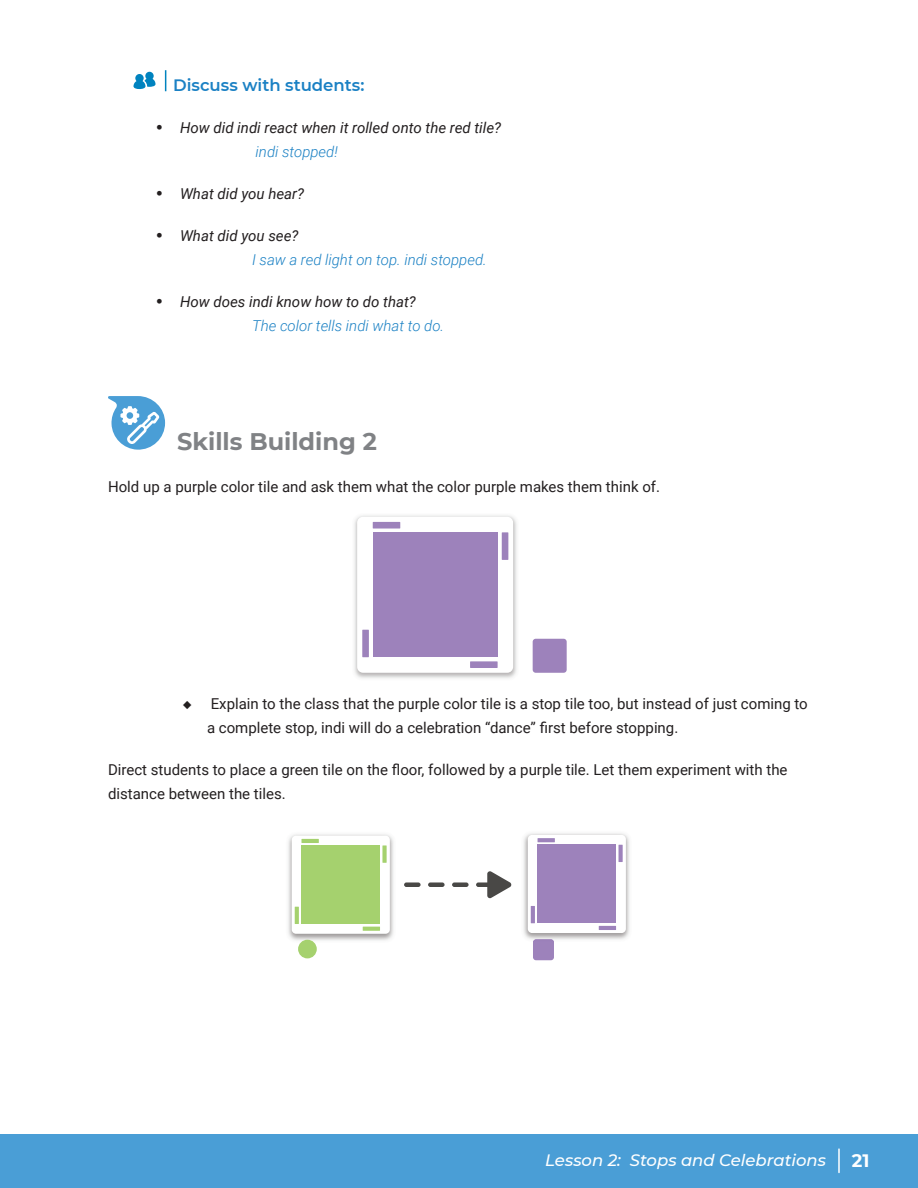
<style>
.page{position:relative;width:918px;height:1188px;background:#fff}
.page>*{position:absolute;margin:0;border:0;box-sizing:border-box;transform-origin:0 0}
.Paragraph_Style_-tit{font:700 24px "Montserrat";color:#808285}
.t1{font:700 18px "Montserrat";color:#fff}
.t2{font:italic 500 16.5px "Montserrat";color:#fff}
.Paragraph_Style-mid{font:600 16.5px "Montserrat";color:#1b81c4}
.Paragraph_Style-body{font:15px/24px "Roboto";color:#231f20}
.t3{font:italic 15px "Roboto";color:#231f20}
.Paragraph_Style-disc{font:italic 300 15px "Roboto";color:#1b81c4}
.s1{font-family:"Futura";font-weight:500;font-style:normal;font-stretch:condensed}
.s2{font-family:"Montserrat"}
</style>
<div class="page">
<div style="left:0;top:1135px;width:918px;height:53px;background:#4a9ed6"></div>
<hr style="left:838px;top:1149px;width:2px;height:23px;background:#fff">
<svg style="left:133px;top:72px;width:23px;height:17px"></svg>
<svg style="left:165px;top:70px;width:1px;height:21px"></svg>
<svg style="left:108px;top:396px;width:57px;height:54px"></svg>
<img style="left:354px;top:515px;width:163px;height:163px">
<div style="left:357px;top:517px;width:156px;height:156px;background:#fff;border-radius:6px"></div>
<div style="left:373px;top:532px;width:125px;height:125px;background:#9d82bb"></div>
<div style="left:373px;top:522px;width:27px;height:7px;background:#9d82bb"></div>
<div style="left:502px;top:532px;width:6px;height:28px;background:#9d82bb"></div>
<div style="left:362px;top:630px;width:7px;height:27px;background:#9d82bb"></div>
<div style="left:470px;top:661px;width:28px;height:7px;background:#9d82bb"></div>
<div style="left:533px;top:639px;width:34px;height:34px;background:#9d82bb;border-radius:3px"></div>
<div style="left:533px;top:939px;width:21px;height:21px;background:#9d82bb;border-radius:3px"></div>
<img style="left:288px;top:834px;width:106px;height:110px">
<div style="left:292px;top:836px;width:98px;height:98px;background:#fff;border-radius:4px"></div>
<div style="left:302px;top:845px;width:78px;height:79px;background:#a5d16e"></div>
<div style="left:382px;top:845px;width:5px;height:18px;background:#a5d16e"></div>
<svg style="left:363px;top:927px;width:17px;height:4px"></svg>
<hr style="left:302px;top:839px;width:17px;height:4px;background:#a5d16e">
<svg style="left:295px;top:907px;width:4px;height:17px"></svg>
<div style="left:298px;top:940px;width:19px;height:18px;background:#a5d16e;border-radius:50%"></div>
<img style="left:523px;top:833px;width:107px;height:107px">
<img style="left:533px;top:939px;width:21px;height:2px">
<div style="left:528px;top:835px;width:98px;height:98px;background:#fff;border-radius:4px"></div>
<div style="left:538px;top:845px;width:78px;height:78px;background:#9d82bb"></div>
<svg style="left:619px;top:845px;width:4px;height:17px"></svg>
<hr style="left:599px;top:926px;width:17px;height:4px;background:#9d82bb">
<svg style="left:538px;top:838px;width:17px;height:4px"></svg>
<hr style="left:531px;top:906px;width:4px;height:17px;background:#9d82bb">
<svg style="left:404px;top:871px;width:108px;height:28px"></svg>
<p class="Paragraph_Style-mid" style="left:173px;top:74px;width:193px">Discuss with students:</p>
<p class="t3" style="left:154px;top:117px;width:349px"><span class="s1">•</span> How did indi react when it rolled onto the red tile?</p>
<p class="Paragraph_Style-disc" style="left:256px;top:141px;width:84px">indi stopped!</p>
<p class="t3" style="left:154px;top:183px;width:152px"><span class="s1">•</span> What did you hear?</p>
<p class="t3" style="left:154px;top:225px;width:146px"><span class="s1">•</span> What did you see?</p>
<p class="Paragraph_Style-disc" style="left:252px;top:249px;width:236px">I saw a red light on top. indi stopped.</p>
<p class="t3" style="left:154px;top:291px;width:264px"><span class="s1">•</span> How does indi know how to do that?</p>
<p class="Paragraph_Style-disc" style="left:252px;top:315px;width:194px">The color tells indi what to do.</p>
<p class="Paragraph_Style_-tit" style="left:177px;top:424px;width:201px">Skills Building 2</p>
<p class="Paragraph_Style-body" style="left:108px;top:474px;width:554px">Hold up a purple color tile and ask them what the color purple makes them think of.</p>
<p class="Paragraph_Style-body" style="left:207px;top:691px;width:602px;text-indent:-24px"><span class="s2">◆</span> Explain to the class that the purple color tile is a stop tile too, but instead of just coming to a complete stop, indi will do a celebration “dance” first before stopping.</p>
<p class="Paragraph_Style-body" style="left:108px;top:757px;width:681px">Direct students to place a green tile on the floor, followed by a purple tile. Let them experiment with the distance between the tiles.</p>
<p class="t2" style="left:545px;top:1149px;width:282px">Lesson 2: Stops and Celebrations</p>
<p class="t1" style="left:852px;top:1147px;width:19px">21</p>
</div>
